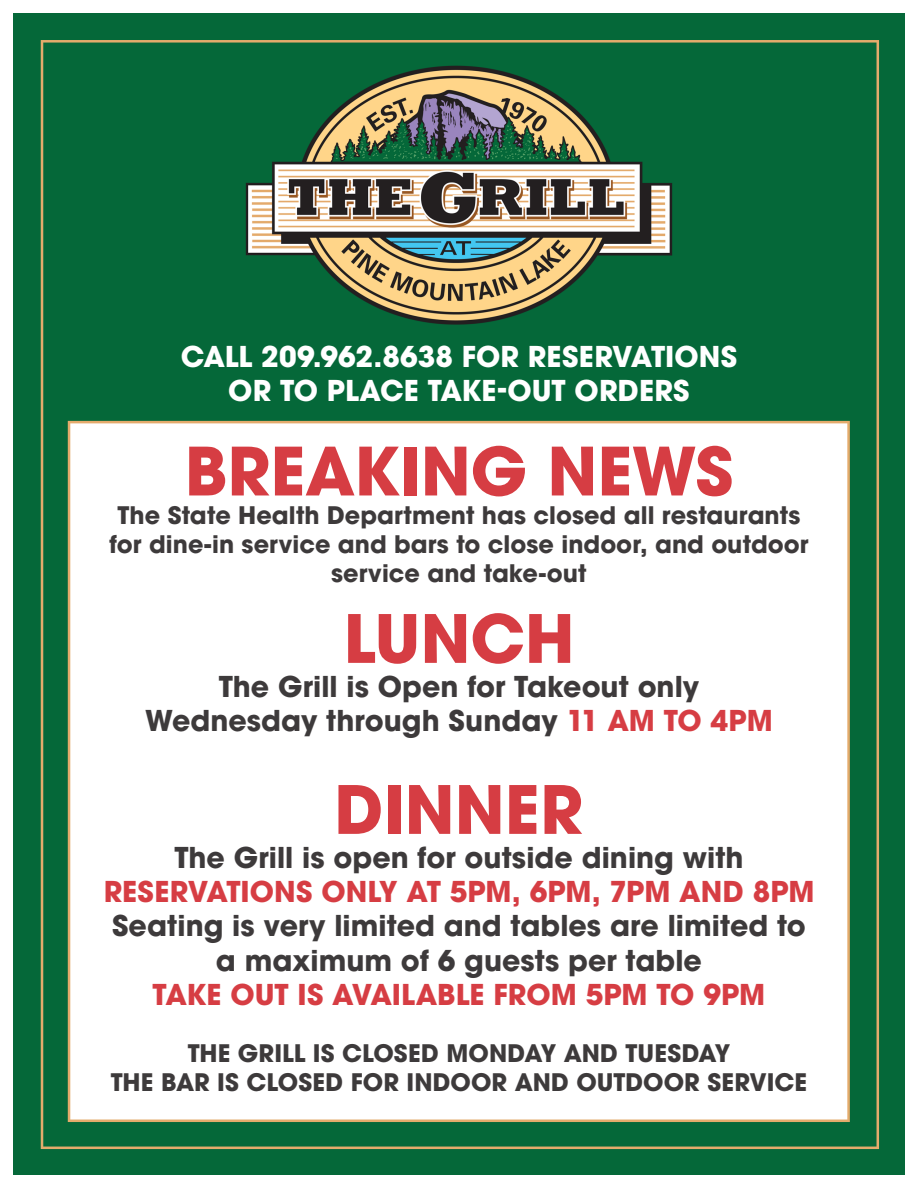
<style>
.page{position:relative;width:918px;height:1188px;background:#fff}
.page>*{position:absolute;margin:0;border:0;box-sizing:border-box;transform-origin:0 0}
.t1{font:700 66px "ITC Avant Garde Pro";letter-spacing:-.005em;color:#d1232a}
.t2{font:700 28.5px/34.2px "ITC Avant Garde Pro";color:#231f20;text-align:center}
.t3{font:700 28.5px "ITC Avant Garde Pro";color:#d1232a}
.t4{font:700 28.5px/34.2px "ITC Avant Garde Pro";color:#fff;text-align:center}
.t5{font:700 24px/28.8px "ITC Avant Garde Pro";color:#231f20;text-align:center}
.s1{color:#d1232a}
</style>
<div class="page">
<img style="left:13px;top:13px;width:892px;height:1162px">
<p class="t4" style="left:181px;top:339px;width:558px">CALL 209.962.8638 FOR RESERVATIONS<br>OR TO PLACE TAKE-OUT ORDERS</p>
<h1 class="t1" style="left:185px;top:427px;width:550px">BREAKING NEWS</h1>
<p class="t5" style="left:109px;top:501px;width:701px">The State Health Department has closed all restaurants for dine-in service and bars to close indoor, and outdoor service and take-out</p>
<h1 class="t1" style="left:343px;top:594px;width:233px">LUNCH</h1>
<p class="t2" style="left:145px;top:669px;width:629px">The Grill is Open for Takeout only<br>Wednesday through Sunday <span class="s1">11 AM TO 4PM</span></p>
<h1 class="t1" style="left:335px;top:765px;width:250px">DINNER</h1>
<p class="t2" style="left:174px;top:840px;width:571px">The Grill is open for outside dining with</p>
<p class="t3" style="left:103px;top:873px;width:713px">RESERVATIONS ONLY AT 5PM, 6PM, 7PM AND 8PM</p>
<p class="t2" style="left:112px;top:909px;width:695px">Seating is very limited and tables are limited to a maximum of 6 guests per table</p>
<p class="t3" style="left:153px;top:975px;width:614px">TAKE OUT IS AVAILABLE FROM 5PM TO 9PM</p>
<p class="t5" style="left:111px;top:1039px;width:698px">THE GRILL IS CLOSED MONDAY AND TUESDAY<br>THE BAR IS CLOSED FOR INDOOR AND OUTDOOR SERVICE</p>
</div>
